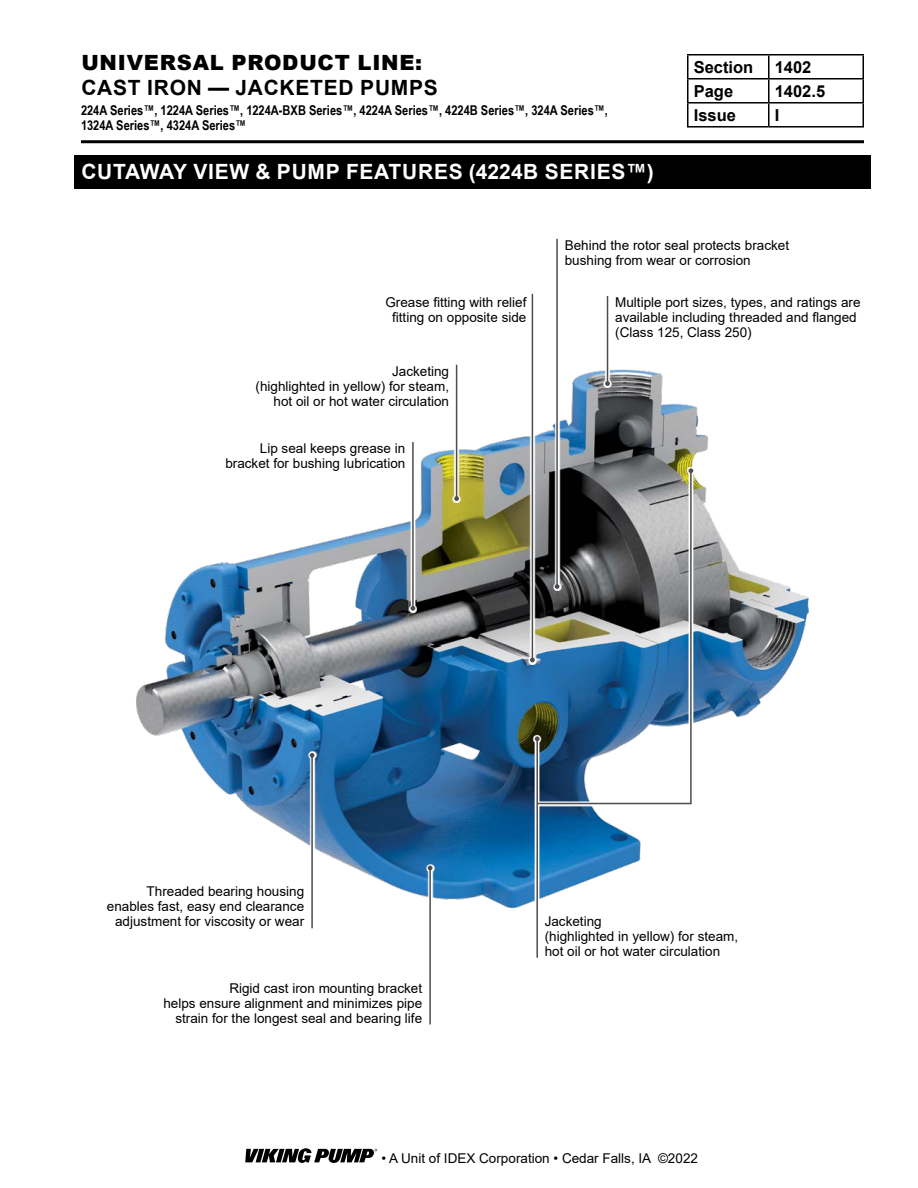
<style>
.page{position:relative;width:918px;height:1188px;background:#fff}
.page>*{position:absolute;margin:0;border:0;box-sizing:border-box;transform-origin:0 0}
.t1{font:700 21px "Arial";letter-spacing:.035em;color:#fff}
.t2{font:700 21px "Arial";letter-spacing:.035em;color:#000}
.t3{font:900 21px "Arial";letter-spacing:.035em;color:#000}
.t4{font:700 16.5px "Arial";color:#000}
.t5{font:13.5px/15px "Arial";color:#000;text-align:right}
.t6{font:700 13.5px/15px "Arial Narrow";color:#000}
</style>
<div class="page">
<img style="left:136px;top:369px;width:673px;height:540px">
<div style="left:74px;top:155px;width:797px;height:33px;background:#000"></div>
<svg style="left:409px;top:440px;width:8px;height:173px"></svg>
<hr style="left:412px;top:442px;width:2px;height:166px;background:#4d4d4f">
<svg style="left:411px;top:606px;width:4px;height:5px"></svg>
<svg style="left:452px;top:364px;width:9px;height:139px"></svg>
<hr style="left:456px;top:365px;width:1px;height:134px;background:#4d4d4f">
<svg style="left:454px;top:496px;width:5px;height:5px"></svg>
<svg style="left:533px;top:467px;width:162px;height:442px"></svg>
<hr style="left:536px;top:739px;width:2px;height:219px;background:#4d4d4f">
<svg style="left:536px;top:469px;width:156px;height:336px;background:#667a8a"></svg>
<svg style="left:689px;top:468px;width:4px;height:5px"></svg>
<svg style="left:553px;top:238px;width:8px;height:353px"></svg>
<hr style="left:556px;top:239px;width:2px;height:348px;background:#4d4d4f">
<svg style="left:555px;top:584px;width:4px;height:5px"></svg>
<svg style="left:528px;top:293px;width:9px;height:371px"></svg>
<hr style="left:532px;top:294px;width:1px;height:366px;background:#4d4d4f">
<svg style="left:530px;top:658px;width:5px;height:4px"></svg>
<div style="left:426px;top:864px;width:8px;height:162px;background:#fff"></div>
<hr style="left:429px;top:868px;width:2px;height:156px;background:#4d4d4f">
<svg style="left:428px;top:866px;width:5px;height:4px"></svg>
<svg style="left:308px;top:751px;width:8px;height:178px"></svg>
<hr style="left:311px;top:755px;width:2px;height:173px;background:#4d4d4f">
<svg style="left:310px;top:753px;width:4px;height:5px"></svg>
<svg style="left:603px;top:296px;width:9px;height:92px"></svg>
<hr style="left:607px;top:296px;width:1px;height:88px;background:#4d4d4f">
<svg style="left:605px;top:381px;width:5px;height:5px"></svg>
<hr style="left:687px;top:54px;width:82px;height:2px;background:#000">
<hr style="left:769px;top:54px;width:95px;height:2px;background:#000">
<hr style="left:862px;top:56px;width:2px;height:22px;background:#000">
<hr style="left:769px;top:78px;width:95px;height:2px;background:#000">
<hr style="left:862px;top:80px;width:2px;height:22px;background:#000">
<svg style="left:687px;top:55px;width:176px;height:71px"></svg>
<hr style="left:769px;top:102px;width:95px;height:2px;background:#000">
<hr style="left:768px;top:104px;width:2px;height:22px;background:#000">
<hr style="left:862px;top:104px;width:2px;height:22px;background:#000">
<hr style="left:687px;top:126px;width:82px;height:2px;background:#000">
<hr style="left:769px;top:126px;width:95px;height:2px;background:#000">
<hr style="left:81px;top:140px;width:783px;height:3px;background:#000">
<svg style="left:245px;top:1148px;width:132px;height:15px"></svg>
<h1 class="t3" style="left:81px;top:47px;width:342px">UNIVERSAL PRODUCT LINE:</h1>
<h1 class="t2" style="left:81px;top:73px;width:358px">CAST IRON — JACKETED PUMPS</h1>
<p class="t6" style="left:81px;top:102px;width:528px">224A Series™, 1224A Series™, 1224A-BXB Series™, 4224A Series™, 4224B Series™, 324A Series™,<br>1324A Series™, 4324A Series™</p>
<h1 class="t1" style="left:81px;top:157px;width:574px">CUTAWAY VIEW &amp; PUMP FEATURES (4224B SERIES™)</h1>
<p class="t4" style="left:694px;top:55px;width:61px">Section</p>
<p class="t4" style="left:775px;top:55px;width:38px">1402</p>
<p class="t4" style="left:694px;top:79px;width:41px">Page</p>
<p class="t4" style="left:775px;top:79px;width:52px">1402.5</p>
<p class="t4" style="left:694px;top:103px;width:44px">Issue</p>
<p class="t4" style="left:775px;top:103px;width:6px">I</p>
<p class="t5" style="left:565px;top:238px;width:226px;text-align:left">Behind the rotor seal protects bracket bushing from wear or corrosion</p>
<p class="t5" style="left:385px;top:295px;width:143px;text-align:center">Grease fitting with relief fitting on opposite side</p>
<p class="t5" style="left:615px;top:295px;width:247px;text-align:left">Multiple port sizes, types, and ratings are available including threaded and flanged (Class 125, Class 250)</p>
<p class="t5" style="left:256px;top:364px;width:195px">Jacketing<br>(highlighted in yellow) for steam, hot oil or hot water circulation</p>
<p class="t5" style="left:225px;top:441px;width:182px">Lip seal keeps grease in bracket for bushing lubrication</p>
<p class="t5" style="left:107px;top:884px;width:199px">Threaded bearing housing enables fast, easy end clearance adjustment for viscosity or wear</p>
<p class="t5" style="left:163px;top:981px;width:260px">Rigid cast iron mounting bracket<br>helps ensure alignment and minimizes pipe strain for the longest seal and bearing life</p>
<p class="t5" style="left:545px;top:914px;width:195px;text-align:left">Jacketing<br>(highlighted in yellow) for steam, hot oil or hot water circulation</p>
<p class="t5" style="left:381px;top:1150px;width:318px">• A Unit of IDEX Corporation • Cedar Falls, IA ©2022</p>
</div>
